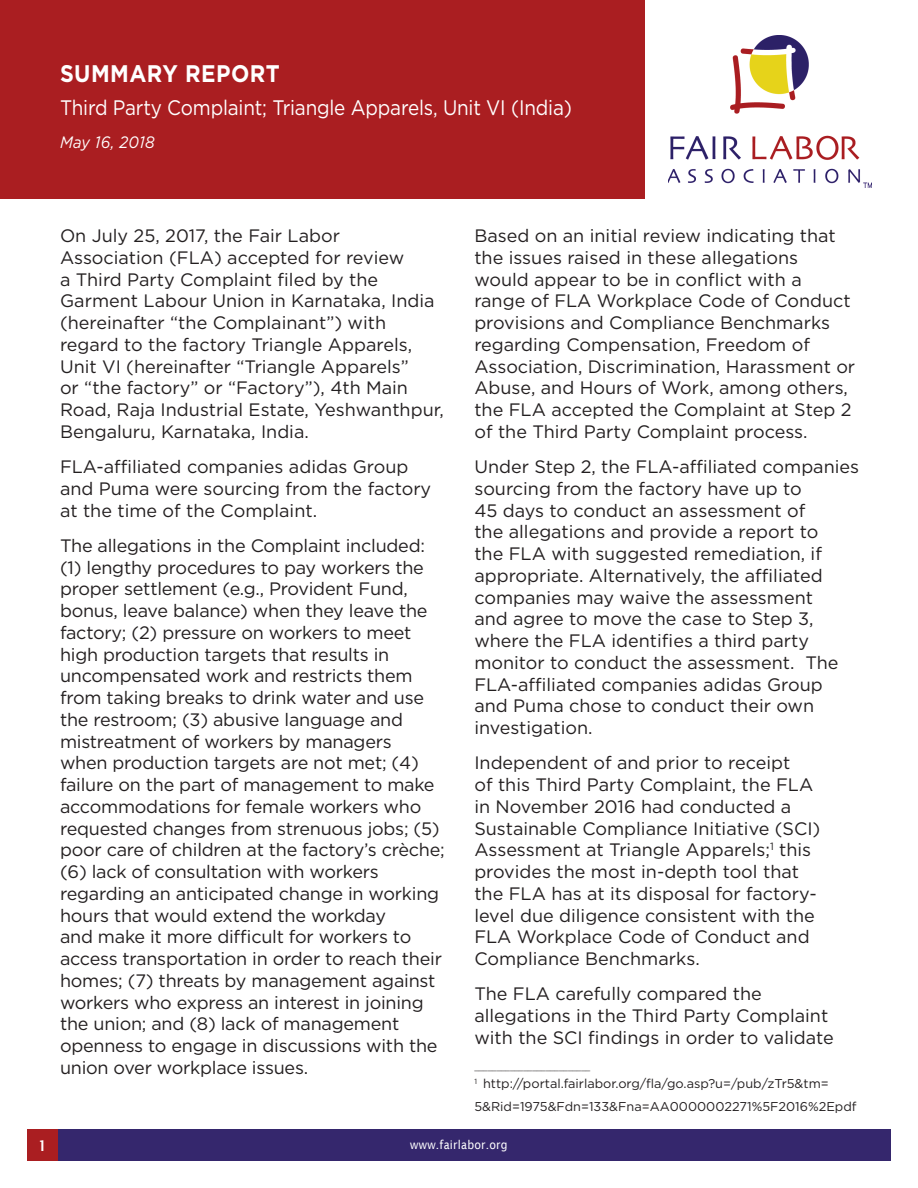
<style>
.page{position:relative;width:918px;height:1188px;background:#fff}
.page>*{position:absolute;margin:0;border:0;box-sizing:border-box;transform-origin:0 0}
.t1{font:700 24px "Gotham";letter-spacing:.02em;color:#fff;scale:.9 1}
.t2{font:21px "Gotham";letter-spacing:-.01em;color:#fff;scale:.9 1}
.main_body_text{font:18px/21.8px "Gotham";color:#231f20}
.t3{font:italic 16.5px "Gotham";letter-spacing:.02em;color:#fff;scale:.9 1}
.t4{font:15px "Gotham";letter-spacing:.02em;color:#061e22;scale:.9 1}
.t5{font:600 15px "Lucida Sans";color:#fff;scale:.9 1}
.main_body_text-2{font:12.75px/22.5px "Gotham";color:#231f20}
.t6{font:12px "Lucida Sans";letter-spacing:.02em;color:#fff;scale:.9 1}
.main_body_text-3{font:7.5px "Gotham";color:#231f20}
</style>
<div class="page">
<div style="left:58px;top:1130px;width:833px;height:31px;background:#35276d"></div>
<div style="left:27px;top:1130px;width:31px;height:31px;background:#aa1e21"></div>
<div style="left:0;top:0;width:644px;height:198px;background:#aa1e21"></div>
<img style="left:668px;top:36px;width:203px;height:152px">
<p class="t1" style="left:60px;top:58px;width:246px">SUMMARY REPORT</p>
<p class="t2" style="left:60px;top:94px;width:570px">Third Party Complaint; Triangle Apparels, Unit VI (India)</p>
<p class="t3" style="left:60px;top:132px;width:107px">May 16, 2018</p>
<p class="main_body_text" style="left:60px;top:224px;width:385px">On July 25, 2017, the Fair Labor Association (FLA) accepted for review<br>a Third Party Complaint filed by the Garment Labour Union in Karnataka, India (hereinafter “the Complainant”) with regard to the factory Triangle Apparels, Unit VI (hereinafter “Triangle Apparels”<br>or “the factory” or “Factory”), 4th Main Road, Raja Industrial Estate, Yeshwanthpur, Bengaluru, Karnataka, India.</p>
<p class="main_body_text" style="left:60px;top:455px;width:373px">FLA-affiliated companies adidas Group and Puma were sourcing from the factory at the time of the Complaint.</p>
<p class="main_body_text" style="left:60px;top:534px;width:386px">The allegations in the Complaint included: (1) lengthy procedures to pay workers the proper settlement (e.g., Provident Fund, bonus, leave balance) when they leave the factory; (2) pressure on workers to meet high production targets that results in uncompensated work and restricts them from taking breaks to drink water and use the restroom; (3) abusive language and mistreatment of workers by managers<br>when production targets are not met; (4) failure on the part of management to make accommodations for female workers who requested changes from strenuous jobs; (5) poor care of children at the factory’s crèche; (6) lack of consultation with workers regarding an anticipated change in working hours that would extend the workday<br>and make it more difficult for workers to access transportation in order to reach their homes; (7) threats by management against workers who express an interest in joining the union; and (8) lack of management openness to engage in discussions with the union over workplace issues.</p>
<p class="main_body_text" style="left:474px;top:224px;width:382px">Based on an initial review indicating that the issues raised in these allegations would appear to be in conflict with a range of FLA Workplace Code of Conduct provisions and Compliance Benchmarks regarding Compensation, Freedom of Association, Discrimination, Harassment or Abuse, and Hours of Work, among others, the FLA accepted the Complaint at Step 2 of the Third Party Complaint process.</p>
<p class="main_body_text" style="left:474px;top:455px;width:386px">Under Step 2, the FLA-affiliated companies sourcing from the factory have up to<br>45 days to conduct an assessment of<br>the allegations and provide a report to<br>the FLA with suggested remediation, if appropriate. Alternatively, the affiliated companies may waive the assessment<br>and agree to move the case to Step 3, where the FLA identifies a third party monitor to conduct the assessment. The FLA-affiliated companies adidas Group and Puma chose to conduct their own investigation.</p>
<p class="main_body_text" style="left:474px;top:752px;width:348px">Independent of and prior to receipt<br>of this Third Party Complaint, the FLA in November 2016 had conducted a Sustainable Compliance Initiative (SCI)<br>Assessment at Triangle Apparels;<sup>1</sup> this provides the most in-depth tool that the FLA has at its disposal for factory&shy;level due diligence consistent with the FLA Workplace Code of Conduct and Compliance Benchmarks.</p>
<p class="main_body_text" style="left:474px;top:983px;width:361px">The FLA carefully compared the allegations in the Third Party Complaint with the SCI findings in order to validate</p>
<p class="main_body_text-3" style="left:474px;top:1063px;width:117px">__________________________</p>
<p class="main_body_text-2" style="left:474px;top:1072px;width:384px"><sup>1</sup> http://portal.fairlabor.org/fla/go.asp?u=/pub/zTr5&amp;tm=<br>5&amp;Rid=1975&amp;Fdn=133&amp;Fna=AA0000002271%5F2016%2Epdf</p>
<p class="t4" style="left:474px;top:1091px;width:365px">1 http://portal.fairlabor.org/fla/go.asp?u=/pub/</p>
<p class="t5" style="left:38px;top:1137px;width:11px">1</p>
<p class="t6" style="left:410px;top:1138px;width:110px">www.fairlabor.org</p>
</div>
